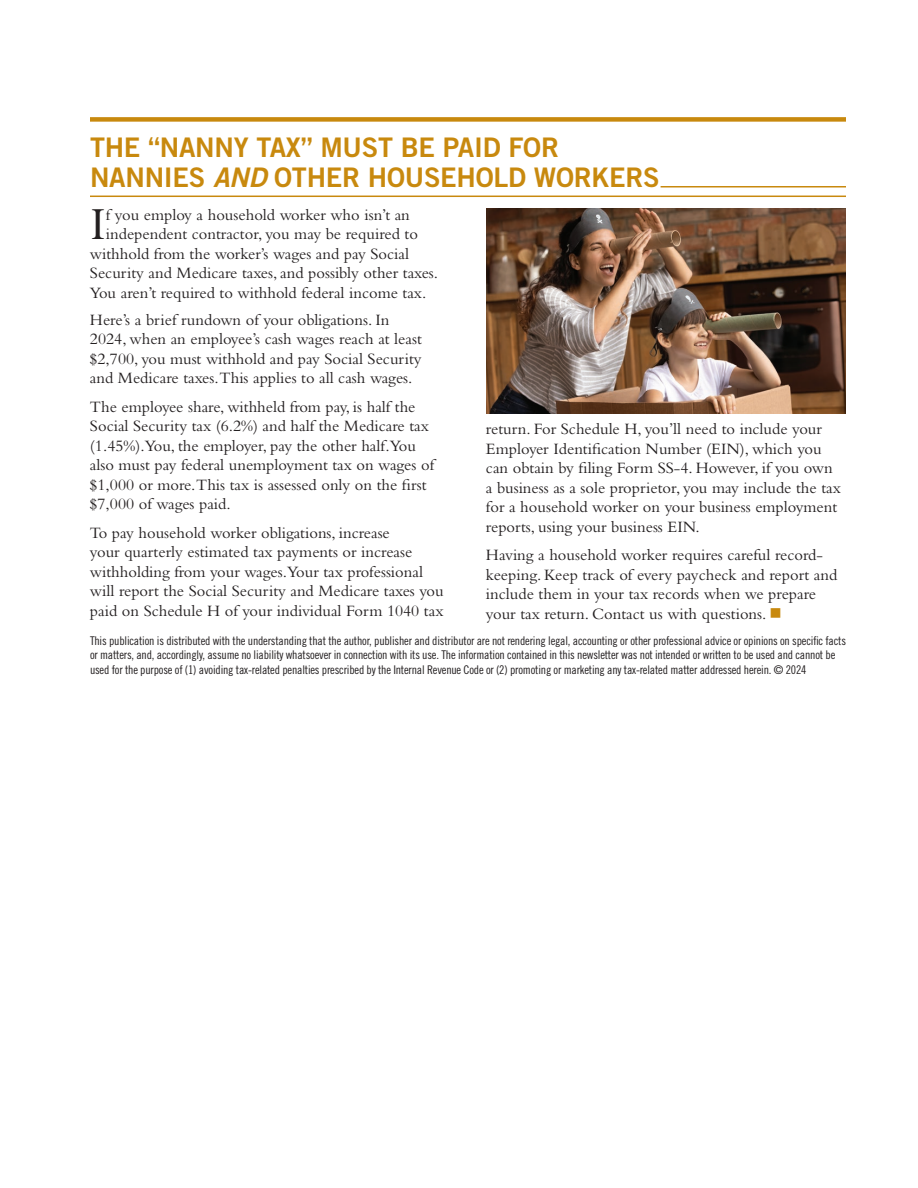
<style>
.page{position:relative;width:918px;height:1188px;background:#fff}
.page>*{position:absolute;margin:0;border:0;box-sizing:border-box;transform-origin:0 0}
.t1{font:47.85px "Bembo Std";color:#231f20}
.t2{font:27px/30px "Trade Gothic LT Std Bd 2";letter-spacing:-.01em;color:#c8890e}
.t3{font:16.5px/19.5px "Bembo Std";color:#231f20}
.t4{font:12px/14.4px "Trade Gothic LT Std Cn 18";letter-spacing:-.015em;color:#231f20}
.s1{font-family:"Trade Gothic LT Std Bd 2 Obl"}
.s2{color:#c8890e}
</style>
<div class="page">
<div style="left:90px;top:117px;width:756px;height:5px;background:#c8890e"></div>
<hr style="left:661px;top:186px;width:185px;height:2px;background:#c8890e">
<hr style="left:90px;top:196px;width:756px;height:1px;background:#c8890e">
<img style="left:486px;top:208px;width:360px;height:206px">
<h2 class="t2" style="left:90px;top:132px;width:571px">THE “NANNY TAX” MUST BE PAID FOR<br>NANNIES <span class="s1">AND</span> OTHER HOUSEHOLD WORKERS</h2>
<h1 class="t1" style="left:90px;top:196px;width:17px">I</h1>
<p class="t3" style="left:106px;top:204px;width:305px">f you employ a household worker who isn’t an</p>
<p class="t3" style="left:106px;top:224px;width:314px">independent contractor, you may be required to</p>
<p class="t3" style="left:90px;top:243px;width:321px">withhold from the worker’s wages and pay Social</p>
<p class="t3" style="left:90px;top:263px;width:350px">Security and Medicare taxes, and possibly other taxes.</p>
<p class="t3" style="left:90px;top:282px;width:338px">You aren’t required to withhold federal income tax.</p>
<p class="t3" style="left:90px;top:309px;width:333px">Here’s a brief rundown of your obligations. In 2024, when an employee’s cash wages reach at least $2,700, you must withhold and pay Social Security and Medicare taxes.This applies to all cash wages.</p>
<p class="t3" style="left:90px;top:396px;width:346px">The employee share, withheld from pay, is half the Social Security tax (6.2%) and half the Medicare tax (1.45%).You, the employer, pay the other half.You also must pay federal unemployment tax on wages of $1,000 or more.This tax is assessed only on the first $7,000 of wages paid.</p>
<p class="t3" style="left:90px;top:522px;width:355px">To pay household worker obligations, increase<br>your quarterly estimated tax payments or increase withholding from your wages.Your tax professional will report the Social Security and Medicare taxes you paid on Schedule H of your individual Form 1040 tax</p>
<p class="t3" style="left:486px;top:419px;width:356px">return. For Schedule H, you’ll need to include your Employer Identification Number (EIN), which you can obtain by filing Form SS-4. However, if you own a business as a sole proprietor, you may include the tax for a household worker on your business employment reports, using your business EIN.</p>
<p class="t3" style="left:486px;top:545px;width:353px">Having a household worker requires careful record&shy;keeping. Keep track of every paycheck and report and include them in your tax records when we prepare your tax return. Contact us with questions. <span class="s2">■</span></p>
<p class="t4" style="left:90px;top:633px;width:758px">This publication is distributed with the understanding that the author, publisher and distributor are not rendering legal, accounting or other professional advice or opinions on specific facts or matters, and, accordingly, assume no liability whatsoever in connection with its use. The information contained in this newsletter was not intended or written to be used and cannot be used for the purpose of (1) avoiding tax-related penalties prescribed by the Internal Revenue Code or (2) promoting or marketing any tax-related matter addressed herein. © 2024</p>
</div>
